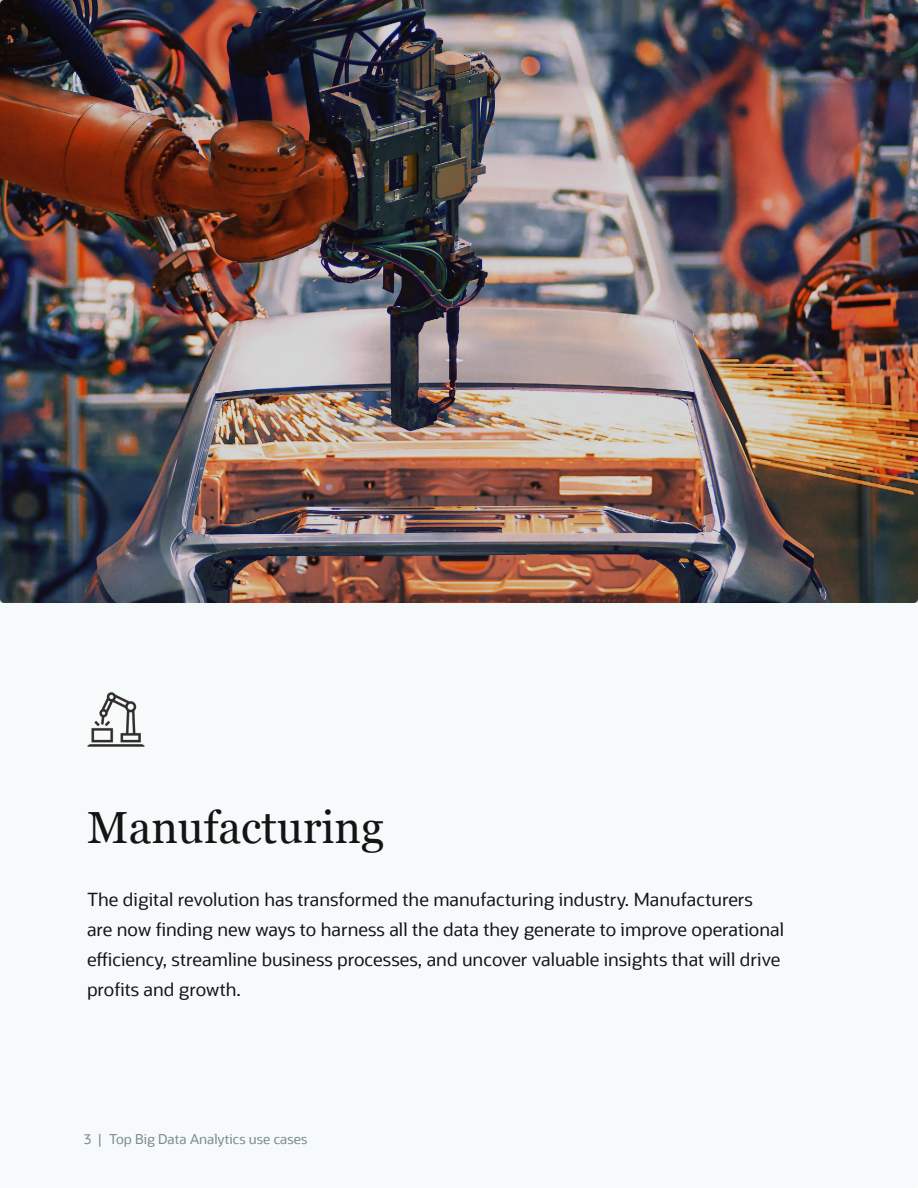
<style>
.page{position:relative;width:918px;height:1188px;background:#fff}
.page>*{position:absolute;margin:0;border:0;box-sizing:border-box;transform-origin:0 0}
.t1{font:45px "Georgia";color:#131515}
.Introductory_body{font:18px/30px "Oracle Sans";color:#131515}
.t2{font:13.5px "Oracle Sans";color:#798b8a}
</style>
<div class="page">
<img style="left:87px;top:692px;width:58px;height:55px">
<img style="left:0;top:0;width:918px;height:603px">
<p class="t1" style="left:87px;top:794px;width:299px">Manufacturing</p>
<p class="Introductory_body" style="left:87px;top:885px;width:699px">The digital revolution has transformed the manufacturing industry. Manufacturers<br>are now finding new ways to harness all the data they generate to improve operational</p>
<p class="Introductory_body" style="left:87px;top:945px;width:695px">efficiency, streamline business processes, and uncover valuable insights that will drive</p>
<p class="Introductory_body" style="left:87px;top:975px;width:155px">profits and growth.</p>
<p class="t2" style="left:84px;top:1131px;width:225px">3 | Top Big Data Analytics use cases</p>
</div>
